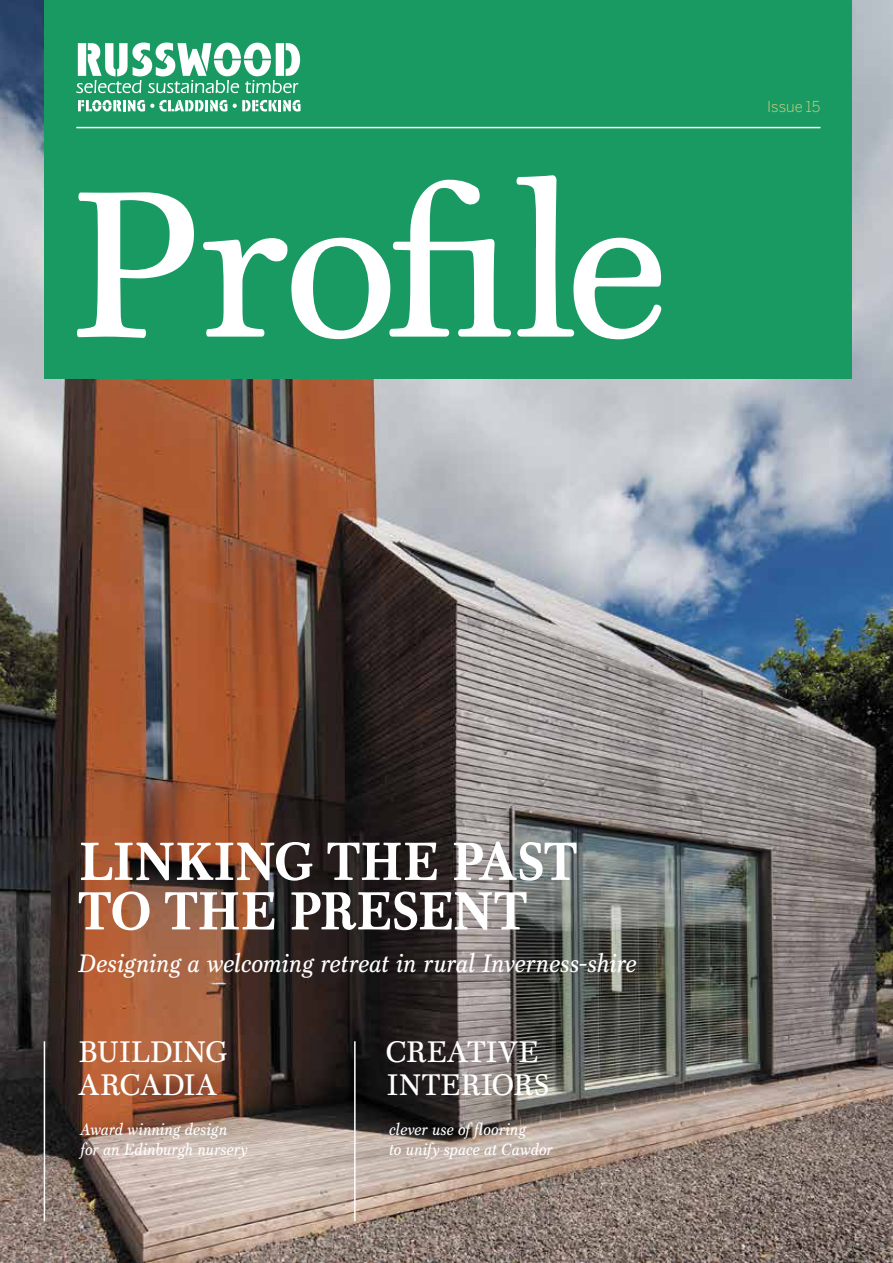
<style>
.page{position:relative;width:893px;height:1263px;background:#fff}
.page>*{position:absolute;margin:0;border:0;box-sizing:border-box;transform-origin:0 0}
.t1{font:210px "Scotch FB Text";letter-spacing:-.015em;color:#fff}
.t2{font:700 54px/49.5px "Scotch FB Text";letter-spacing:-.015em;color:#fff;scale:.95 1}
.t3{font:30px/33px "Scotch FB Text";letter-spacing:.01em;color:#fff;scale:.95 1}
.t4{font:italic 25.5px "Scotch FB Text";color:#fff;scale:.95 1}
.t5{font:italic 16.5px/19.5px "Scotch FB Text";color:#fff;scale:.95 1}
.t6{font:300 15px "Benton Sans";color:#dfcc82}
</style>
<div class="page">
<img style="left:0;top:0;width:893px;height:1263px">
<hr style="left:44px;top:1041px;width:1px;height:180px;background:#fff">
<hr style="left:354px;top:1041px;width:2px;height:180px;background:#fff">
<div style="left:44px;top:0;width:808px;height:378px;background:#189a62"></div>
<svg style="left:78px;top:100px;width:149px;height:12px"></svg>
<svg style="left:233px;top:100px;width:68px;height:12px"></svg>
<svg style="left:76px;top:43px;width:224px;height:50px"></svg>
<hr style="left:76px;top:127px;width:744px;height:1px;background:#fff">
<h1 class="t1" style="left:67px;top:147px;width:603px">Profile</h1>
<p class="t6" style="left:767px;top:97px;width:55px">Issue 15</p>
<h2 class="t2" style="left:78px;top:839px;width:526px">LINKING THE PAST<br>TO THE PRESENT</h2>
<h3 class="t4" style="left:79px;top:949px;width:589px">Designing a welcoming retreat in rural Inverness-shire</h3>
<h3 class="t3" style="left:78px;top:1036px;width:158px">BUILDING<br>ARCADIA</h3>
<p class="t5" style="left:81px;top:1120px;width:177px">Award winning design for an Edinburgh nursery</p>
<h3 class="t3" style="left:386px;top:1036px;width:174px">CREATIVE<br>INTERIORS</h3>
<p class="t5" style="left:389px;top:1120px;width:174px">clever use of flooring<br>to unify space at Cawdor</p>
</div>
